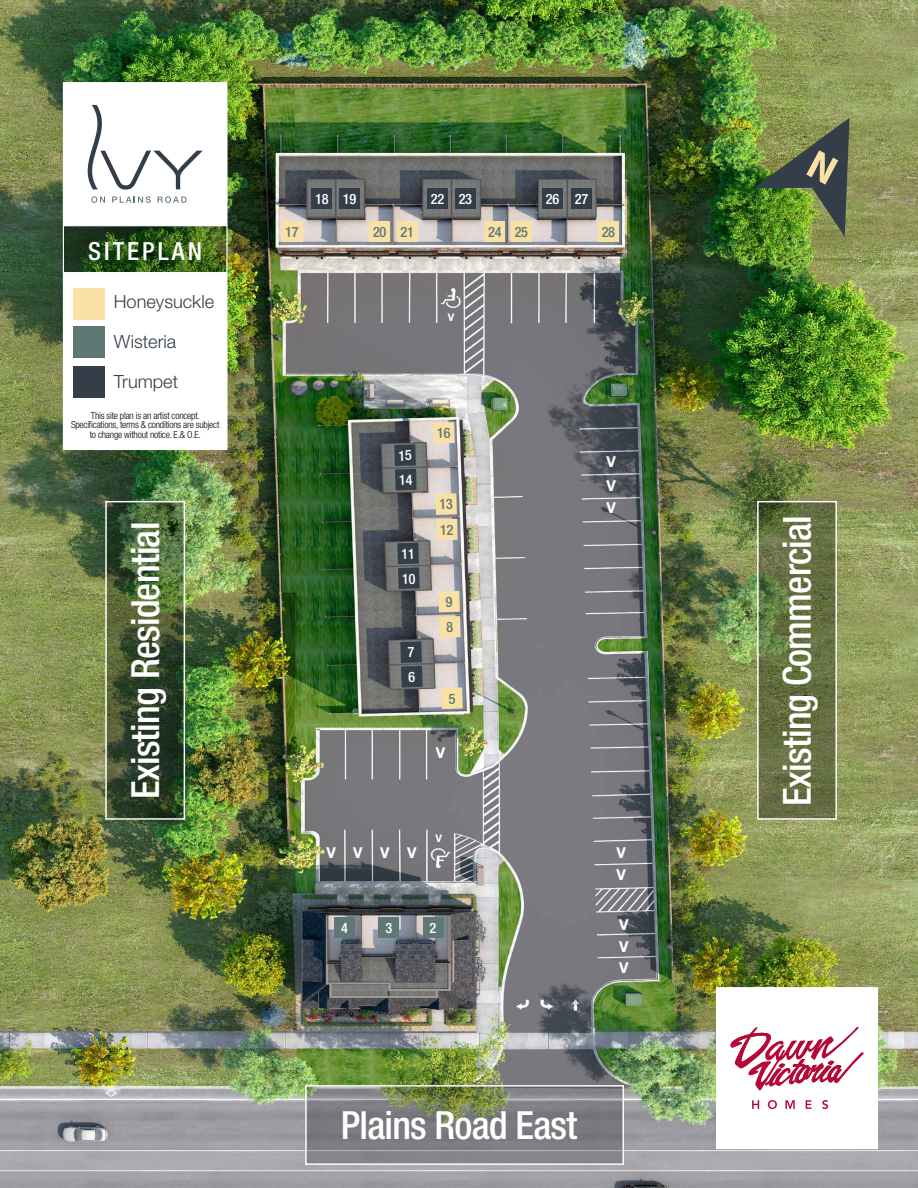
<style>
.page{position:relative;width:918px;height:1188px;background:#fff}
.page>*{position:absolute;margin:0;border:0;box-sizing:border-box;transform-origin:0 0}
.t1{font:500 condensed 38.85px "Helvetica Neue LT Std";letter-spacing:-.02em;color:#fff}
.t2{font:500 condensed 25.05px "Helvetica Neue LT Std";letter-spacing:.12em;color:#fff}
.t3{font:300 18.15px "Helvetica Neue LT Std";color:#333e48}
.t4{font:700 15px/23.7px "Helvetica Neue LT Std";color:#fff}
.t5{font:500 condensed 14.25px "Helvetica Neue LT Std";letter-spacing:-.02em;color:#fff}
.t6{font:500 condensed 14.25px "Helvetica Neue LT Std";letter-spacing:-.02em;color:#607875}
.t7{font:700 10.5px "Helvetica Neue LT Std";color:#fff}
.t8{font:300 condensed 9.75px/9.1px "Helvetica Neue LT Std";letter-spacing:-.02em;color:#000;text-align:center}
</style>
<div class="page">
<img style="left:0;top:0;width:918px;height:1188px">
<svg style="left:307px;top:1087px;width:315px;height:76px;background:#7e807d"></svg>
<div style="left:305px;top:1085px;width:319px;height:80px;border:1px solid #fff"></div>
<svg style="left:759px;top:503px;width:76px;height:315px;background:#646f41"></svg>
<div style="left:757px;top:501px;width:80px;height:319px;border:1px solid #fff"></div>
<svg style="left:107px;top:503px;width:76px;height:315px;background:#3b502e"></svg>
<div style="left:105px;top:501px;width:80px;height:319px;border:1px solid #fff"></div>
<div style="left:598px;top:221px;width:21px;height:21px;background:#f9e0a4"></div>
<div style="left:571px;top:188px;width:21px;height:21px;background:#333e48"></div>
<div style="left:542px;top:188px;width:21px;height:21px;background:#333e48"></div>
<div style="left:455px;top:188px;width:21px;height:21px;background:#333e48"></div>
<div style="left:427px;top:188px;width:21px;height:21px;background:#333e48"></div>
<div style="left:339px;top:188px;width:21px;height:21px;background:#333e48"></div>
<div style="left:311px;top:188px;width:21px;height:21px;background:#333e48"></div>
<div style="left:511px;top:221px;width:21px;height:21px;background:#f9e0a4"></div>
<div style="left:484px;top:221px;width:21px;height:21px;background:#f9e0a4"></div>
<div style="left:397px;top:221px;width:21px;height:21px;background:#f9e0a4"></div>
<div style="left:369px;top:221px;width:21px;height:21px;background:#f9e0a4"></div>
<div style="left:282px;top:221px;width:21px;height:21px;background:#f9e0a4"></div>
<div style="left:334px;top:917px;width:21px;height:21px;background:#607875"></div>
<div style="left:378px;top:917px;width:21px;height:21px;background:#607875"></div>
<div style="left:423px;top:917px;width:21px;height:21px;background:#607875"></div>
<img style="left:65px;top:227px;width:161px;height:44px">
<div style="left:63px;top:273px;width:165px;height:177px;background:#fff;border:1px solid #fff"></div>
<div style="left:63px;top:225px;width:165px;height:48px;border:1px solid #fff"></div>
<div style="left:63px;top:82px;width:165px;height:144px;background:#fff;border:1px solid #fff"></div>
<svg style="left:87px;top:105px;width:116px;height:85px"></svg>
<svg style="left:91px;top:196px;width:14px;height:7px"></svg>
<svg style="left:112px;top:196px;width:39px;height:7px"></svg>
<svg style="left:158px;top:196px;width:29px;height:7px"></svg>
<div style="left:74px;top:288px;width:31px;height:31px;background:#f9e0a4"></div>
<div style="left:74px;top:326px;width:31px;height:31px;background:#607875"></div>
<div style="left:74px;top:366px;width:31px;height:32px;background:#333e48"></div>
<img style="left:754px;top:118px;width:96px;height:119px">
<div style="left:716px;top:987px;width:162px;height:162px;background:#fff;border:1px solid #fff"></div>
<svg style="left:730px;top:1027px;width:134px;height:64px"></svg>
<svg style="left:752px;top:1100px;width:7px;height:9px"></svg>
<svg style="left:768px;top:1100px;width:9px;height:9px"></svg>
<svg style="left:786px;top:1100px;width:9px;height:9px"></svg>
<svg style="left:806px;top:1100px;width:6px;height:9px"></svg>
<svg style="left:822px;top:1100px;width:6px;height:9px"></svg>
<svg style="left:433px;top:422px;width:22px;height:22px"></svg>
<svg style="left:435px;top:493px;width:23px;height:47px"></svg>
<svg style="left:394px;top:444px;width:23px;height:46px"></svg>
<svg style="left:397px;top:543px;width:23px;height:46px"></svg>
<svg style="left:400px;top:641px;width:23px;height:46px"></svg>
<svg style="left:438px;top:591px;width:23px;height:47px"></svg>
<svg style="left:441px;top:687px;width:22px;height:22px"></svg>
<h2 class="t2" style="left:88px;top:236px;width:115px">SITEPLAN</h2>
<h3 class="t3" style="left:114px;top:291px;width:102px">Honeysuckle</h3>
<h3 class="t3" style="left:114px;top:331px;width:64px">Wisteria</h3>
<h3 class="t3" style="left:114px;top:371px;width:66px">Trumpet</h3>
<p class="t8" style="left:71px;top:411px;width:150px">This site plan is an artist concept.<br>Specifications, terms &amp; conditions are subject to change without notice. E.&amp; O.E.</p>
<h3 class="t5" style="left:315px;top:190px;width:43px">18 19</h3>
<h3 class="t5" style="left:431px;top:190px;width:43px">22 23</h3>
<h3 class="t5" style="left:546px;top:190px;width:44px">26 27</h3>
<h3 class="t6" style="left:285px;top:223px;width:15px">17</h3>
<h3 class="t6" style="left:373px;top:223px;width:42px">20 21</h3>
<h3 class="t6" style="left:488px;top:223px;width:41px">24 25</h3>
<h3 class="t6" style="left:602px;top:223px;width:15px">28</h3>
<p class="t7" style="left:448px;top:310px;width:8px">V</p>
<h3 class="t4" style="left:606px;top:450px;width:11px">V<br>V</h3>
<h3 class="t4" style="left:606px;top:496px;width:11px">V</h3>
<h1 class="t1" style="left:122px;top:799px;width:279px;rotate:-90deg">Existing Residential</h1>
<h1 class="t1" style="left:774px;top:806px;width:292px;rotate:-90deg">Existing Commercial</h1>
<h3 class="t4" style="left:436px;top:740px;width:11px">V</h3>
<h3 class="t4" style="left:326px;top:840px;width:92px">VVVV</h3>
<p class="t7" style="left:436px;top:831px;width:8px">V</p>
<h3 class="t5" style="left:341px;top:920px;width:8px">4</h3>
<h3 class="t5" style="left:386px;top:920px;width:8px">3</h3>
<h3 class="t5" style="left:430px;top:920px;width:8px">2</h3>
<h3 class="t4" style="left:617px;top:840px;width:11px">V</h3>
<h3 class="t4" style="left:617px;top:862px;width:11px">V</h3>
<h3 class="t4" style="left:619px;top:913px;width:11px">V</h3>
<h3 class="t4" style="left:619px;top:936px;width:11px;line-height:20.5px">V<br>V</h3>
<h1 class="t1" style="left:341px;top:1102px;width:238px">Plains Road East</h1>
</div>
